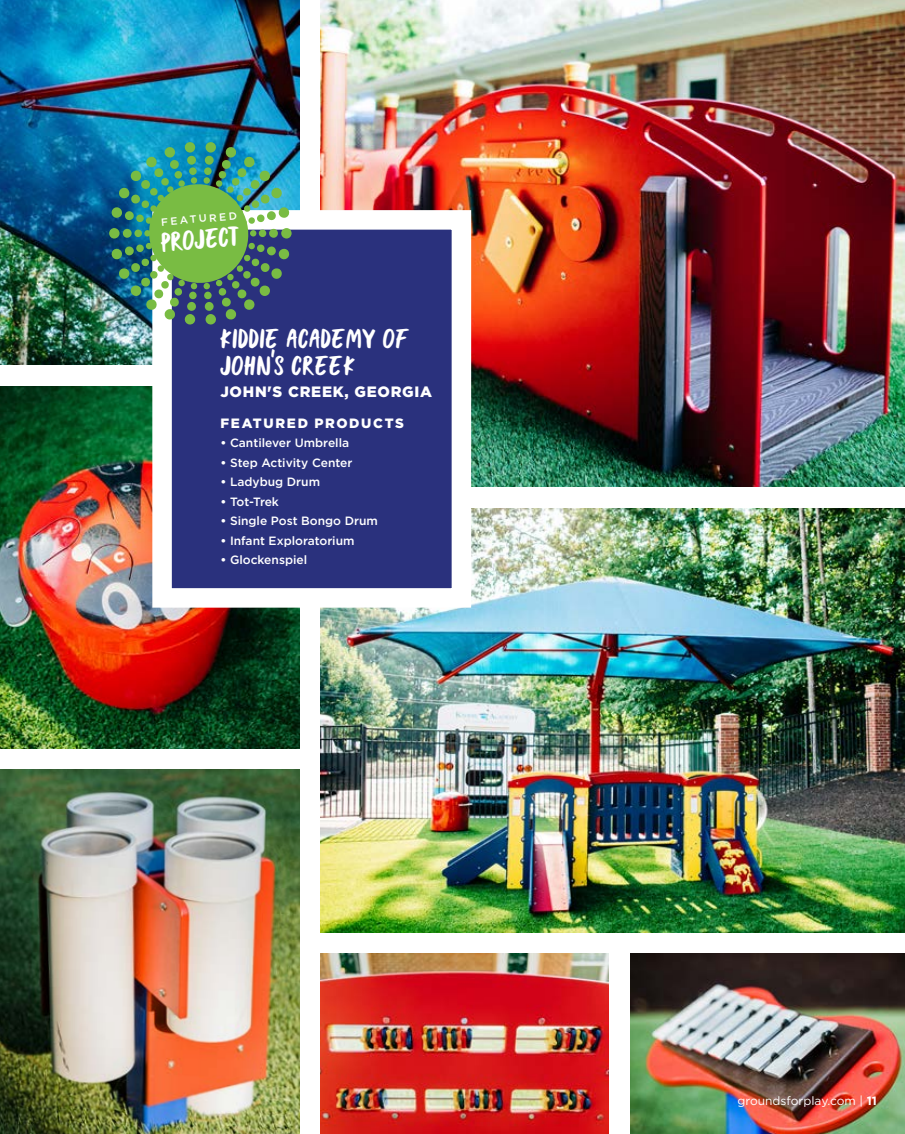
<style>
.page{position:relative;width:905px;height:1134px;background:#fff}
.page>*{position:absolute;margin:0;border:0;box-sizing:border-box;transform-origin:0 0}
.t1{font:45px "Black Gate Sans";color:#fff}
.t2{font:900 15px "Gotham";letter-spacing:.05em;color:#fff}
.t3{font:900 13.5px "Gotham";letter-spacing:.125em;color:#fff}
.t4{font:500 12px "Gotham";color:#fff}
.t5{font:12px "Gotham";color:#fff}
.t6{font:500 10.5px "Gotham";color:#fff}
.s1{font-weight:700}
</style>
<div class="page">
<img style="left:321px;top:0;width:583px;height:487px">
<img style="left:0;top:770px;width:299px;height:364px">
<img style="left:0;top:0;width:299px;height:365px">
<img style="left:0;top:387px;width:299px;height:361px">
<img style="left:321px;top:508px;width:583px;height:424px">
<img style="left:321px;top:954px;width:288px;height:180px">
<img style="left:630px;top:954px;width:274px;height:180px">
<div style="left:152px;top:210px;width:319px;height:398px;background:#2a317d;border:20px solid #fff"></div>
<img style="left:109px;top:142px;width:182px;height:183px">
<p class="t6" style="left:161px;top:215px;width:77px;rotate:-5deg">FEATURED</p>
<h1 class="t1" style="left:158px;top:214px;width:81px;rotate:-5deg">project</h1>
<h1 class="t1" style="left:220px;top:310px;width:191px">kiddie academy of</h1>
<h1 class="t1" style="left:220px;top:337px;width:137px">john's creek</h1>
<p class="t2" style="left:220px;top:381px;width:213px">JOHN'S CREEK, GEORGIA</p>
<p class="t3" style="left:220px;top:414px;width:185px">FEATURED PRODUCTS</p>
<p class="t4" style="left:220px;top:435px;width:130px"><span class="s1">•</span> Cantilever Umbrella</p>
<p class="t4" style="left:220px;top:455px;width:133px"><span class="s1">•</span> Step Activity Center</p>
<p class="t4" style="left:220px;top:474px;width:101px"><span class="s1">•</span> Ladybug Drum</p>
<p class="t4" style="left:220px;top:494px;width:60px"><span class="s1">•</span> Tot-Trek</p>
<p class="t4" style="left:220px;top:513px;width:159px"><span class="s1">•</span> Single Post Bongo Drum</p>
<p class="t4" style="left:220px;top:533px;width:136px"><span class="s1">•</span> Infant Exploratorium</p>
<p class="t4" style="left:220px;top:552px;width:88px"><span class="s1">•</span> Glockenspiel</p>
<p class="t5" style="left:737px;top:1093px;width:141px">groundsforplay.com | <span class="s1">11</span></p>
</div>
